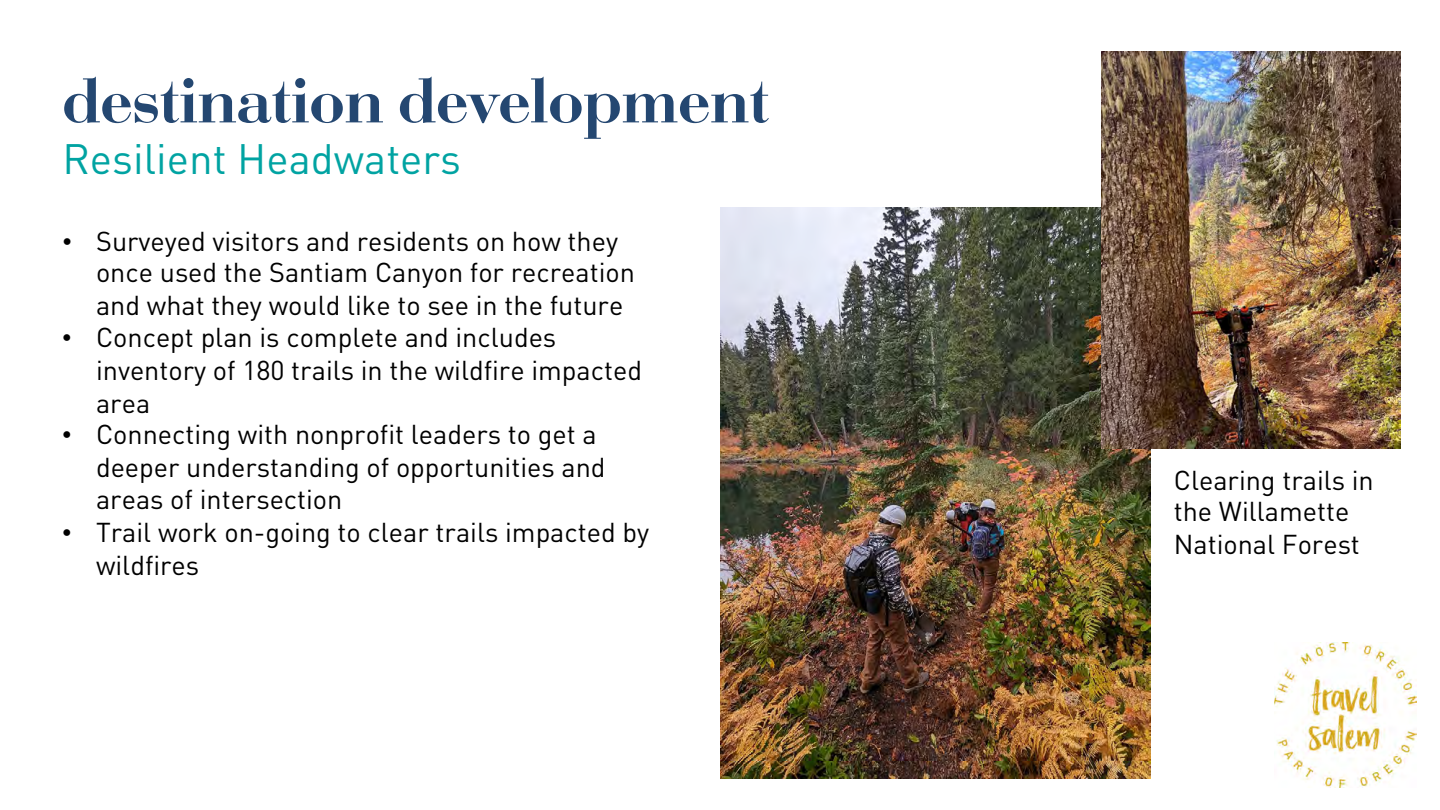
<style>
.page{position:relative;width:1440px;height:810px;background:#fff}
.page>*{position:absolute;margin:0;border:0;box-sizing:border-box;transform-origin:0 0}
.t1{font:66px "Bodoni";color:#244771}
.t2{font:42px "DIN Pro";color:#00a3a2}
.t3{font:27px/32.2px "DIN Pro";color:#000}
.s1{font-family:"Arial"}
</style>
<div class="page">
<img style="left:720px;top:208px;width:430px;height:571px">
<img style="left:1102px;top:51px;width:298px;height:398px">
<img style="left:1275px;top:643px;width:142px;height:144px">
<h1 class="t1" style="left:62px;top:76px;width:708px">destination development</h1>
<h2 class="t2" style="left:62px;top:130px;width:400px">Resilient Headwaters</h2>
<p class="t3" style="left:96px;top:224px;width:540px;text-indent:-34px"><span class="s1">•</span> Surveyed visitors and residents on how they once used the Santiam Canyon for recreation and what they would like to see in the future</p>
<p class="t3" style="left:96px;top:319px;width:548px;line-height:33px;text-indent:-34px"><span class="s1">•</span> Concept plan is complete and includes inventory of 180 trails in the wildfire impacted area</p>
<p class="t3" style="left:96px;top:417px;width:511px;text-indent:-34px"><span class="s1">•</span> Connecting with nonprofit leaders to get a deeper understanding of opportunities and areas of intersection</p>
<p class="t3" style="left:96px;top:515px;width:555px;line-height:32.7px;text-indent:-34px"><span class="s1">•</span> Trail work on-going to clear trails impacted by wildfires</p>
<p class="t3" style="left:1174px;top:463px;width:202px">Clearing trails in the Willamette<br>National Forest</p>
</div>
